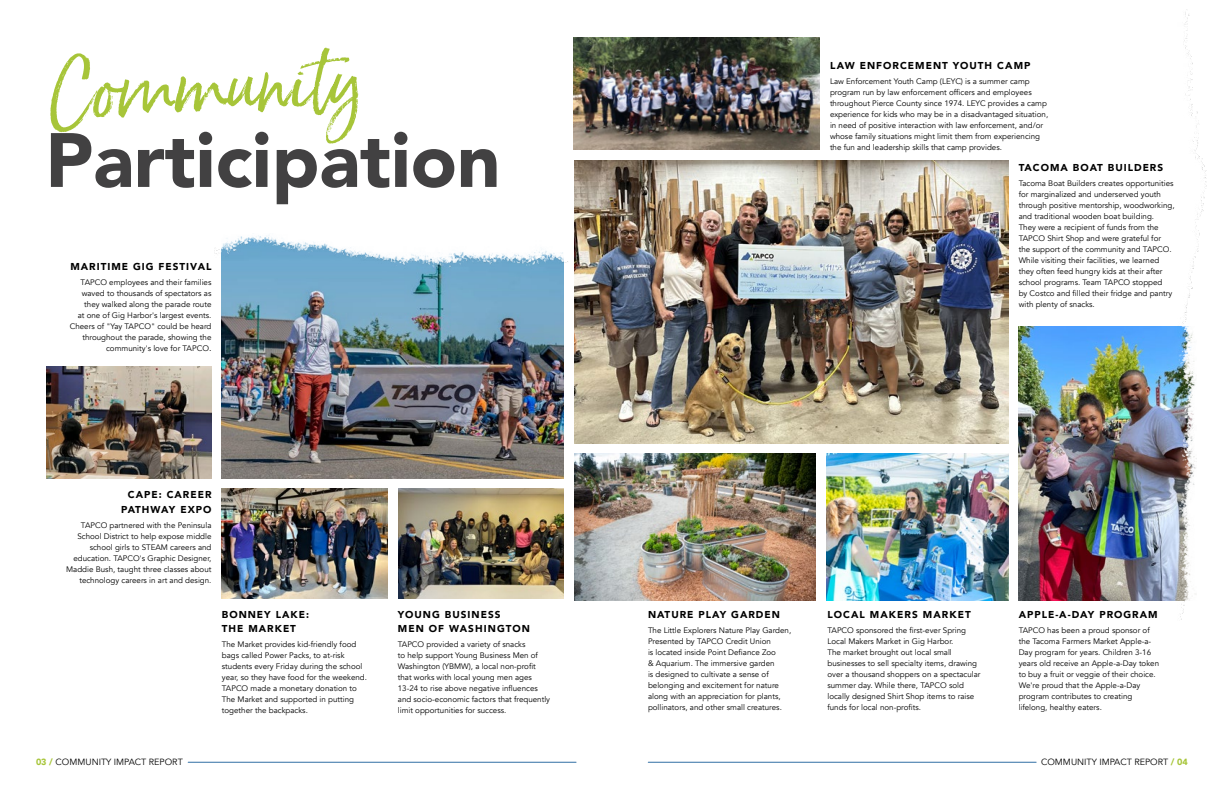
<style>
.page{position:relative;width:1224px;height:792px;background:#fff}
.page>*{position:absolute;margin:0;border:0;box-sizing:border-box;transform-origin:0 0}
.t1{font:900 10px/14.8px "Avenir";letter-spacing:.1em;color:#000}
.t2{font:9px "Avenir";color:#000}
.t3{font:8px/11px "Avenir";color:#000}
.s1{font-size:9px}
.s2{font-weight:900;color:#a7c539}
</style>
<div class="page">
<svg style="left:50px;top:48px;width:447px;height:156px"></svg>
<hr style="left:188px;top:762px;width:388px;height:1px;background:#316fa4">
<hr style="left:648px;top:762px;width:388px;height:1px;background:#316fa4">
<img style="left:46px;top:366px;width:166px;height:113px">
<img style="left:574px;top:454px;width:241px;height:147px">
<img style="left:222px;top:292px;width:342px;height:187px">
<img style="left:826px;top:454px;width:183px;height:147px">
<img style="left:398px;top:488px;width:166px;height:110px">
<img style="left:573px;top:37px;width:247px;height:113px">
<img style="left:574px;top:161px;width:435px;height:283px">
<img style="left:222px;top:488px;width:166px;height:110px">
<img style="left:1019px;top:327px;width:136px;height:274px">
<img style="left:1155px;top:9px;width:52px;height:611px">
<img style="left:214px;top:235px;width:354px;height:57px">
<p class="t1" style="left:70px;top:259px;width:143px">MARITIME GIG FESTIVAL</p>
<p class="t3" style="left:70px;top:277px;width:143px;text-align:right">TAPCO employees and their families waved to thousands of spectators as they walked along the parade route<br>at one of Gig Harbor's largest events.<br>Cheers of "Yay TAPCO" could be heard throughout the parade, showing the community's love for TAPCO<span class="s1">.</span></p>
<p class="t1" style="left:121px;top:487px;width:92px;text-align:right">CAPE: CAREER<br>PATHWAY EXPO</p>
<p class="t3" style="left:66px;top:520px;width:147px;text-align:right">TAPCO partnered with the Peninsula School District to help expose middle school girls to STEAM careers and education. TAPCO's Graphic Designer, Maddie Bush, taught three classes about technology careers in art and design.</p>
<p class="t1" style="left:222px;top:607px;width:89px">BONNEY LAKE:<br>THE MARKET</p>
<p class="t3" style="left:222px;top:639px;width:147px">The Market provides kid-friendly food bags called Power Packs, to at-risk students every Friday during the school year, so they have food for the weekend.<br>TAPCO made a monetary donation to The Market and supported in putting together the backpacks.</p>
<p class="t1" style="left:398px;top:607px;width:134px">YOUNG BUSINESS<br>MEN OF WASHINGTON</p>
<p class="t3" style="left:398px;top:639px;width:154px">TAPCO provided a variety of snacks<br>to help support Young Business Men of Washington (YBMW), a local non-profit that works with local young men ages 13-24 to rise above negative influences and socio-economic factors that frequently limit opportunities for success.</p>
<p class="t1" style="left:830px;top:58px;width:202px">LAW ENFORCEMENT YOUTH CAMP</p>
<p class="t3" style="left:830px;top:76px;width:220px">Law Enforcement Youth Camp (LEYC) is a summer camp program run by law enforcement officers and employees throughout Pierce County since 1974. LEYC provides a camp experience for kids who may be in a disadvantaged situation, in need of positive interaction with law enforcement, and/or whose family situations might limit them from experiencing the fun and leadership skills that camp provides.</p>
<p class="t1" style="left:1019px;top:160px;width:146px">TACOMA BOAT BUILDERS</p>
<p class="t3" style="left:1019px;top:178px;width:157px">Tacoma Boat Builders creates opportunities for marginalized and underserved youth through positive mentorship, woodworking, and traditional wooden boat building.<br>They were a recipient of funds from the TAPCO Shirt Shop and were grateful for<br>the support of the community and TAPCO.<br>While visiting their facilities, we learned they often feed hungry kids at their after school programs. Team TAPCO stopped<br>by Costco and filled their fridge and pantry with plenty of snacks.</p>
<p class="t1" style="left:648px;top:607px;width:134px">NATURE PLAY GARDEN</p>
<p class="t3" style="left:648px;top:625px;width:145px">The Little Explorers Nature Play Garden, Presented by TAPCO Credit Union<br>is located inside Point Defiance Zoo<br>&amp; Aquarium. The immersive garden<br>is designed to cultivate a sense of belonging and excitement for nature along with an appreciation for plants, pollinators, and other small creatures.</p>
<p class="t1" style="left:827px;top:607px;width:145px">LOCAL MAKERS MARKET</p>
<p class="t3" style="left:827px;top:625px;width:155px">TAPCO sponsored the first-ever Spring Local Makers Market in Gig Harbor.<br>The market brought out local small businesses to sell specialty items, drawing over a thousand shoppers on a spectacular summer day. While there, TAPCO sold locally designed Shirt Shop items to raise funds for local non-profits.</p>
<p class="t1" style="left:1019px;top:607px;width:140px">APPLE-A-DAY PROGRAM</p>
<p class="t3" style="left:1019px;top:625px;width:142px">TAPCO has been a proud sponsor of the Tacoma Farmers Market Apple-a-Day program for years. Children 3-16 years old receive an Apple-a-Day token to buy a fruit or veggie of their choice.<br>We're proud that the Apple-a-Day program contributes to creating lifelong, healthy eaters.</p>
<p class="t2" style="left:36px;top:757px;width:148px"><span class="s2">03 /</span> COMMUNITY IMPACT REPORT</p>
<p class="t2" style="left:1041px;top:757px;width:148px">COMMUNITY IMPACT REPORT <span class="s2">/ 04</span></p>
</div>
